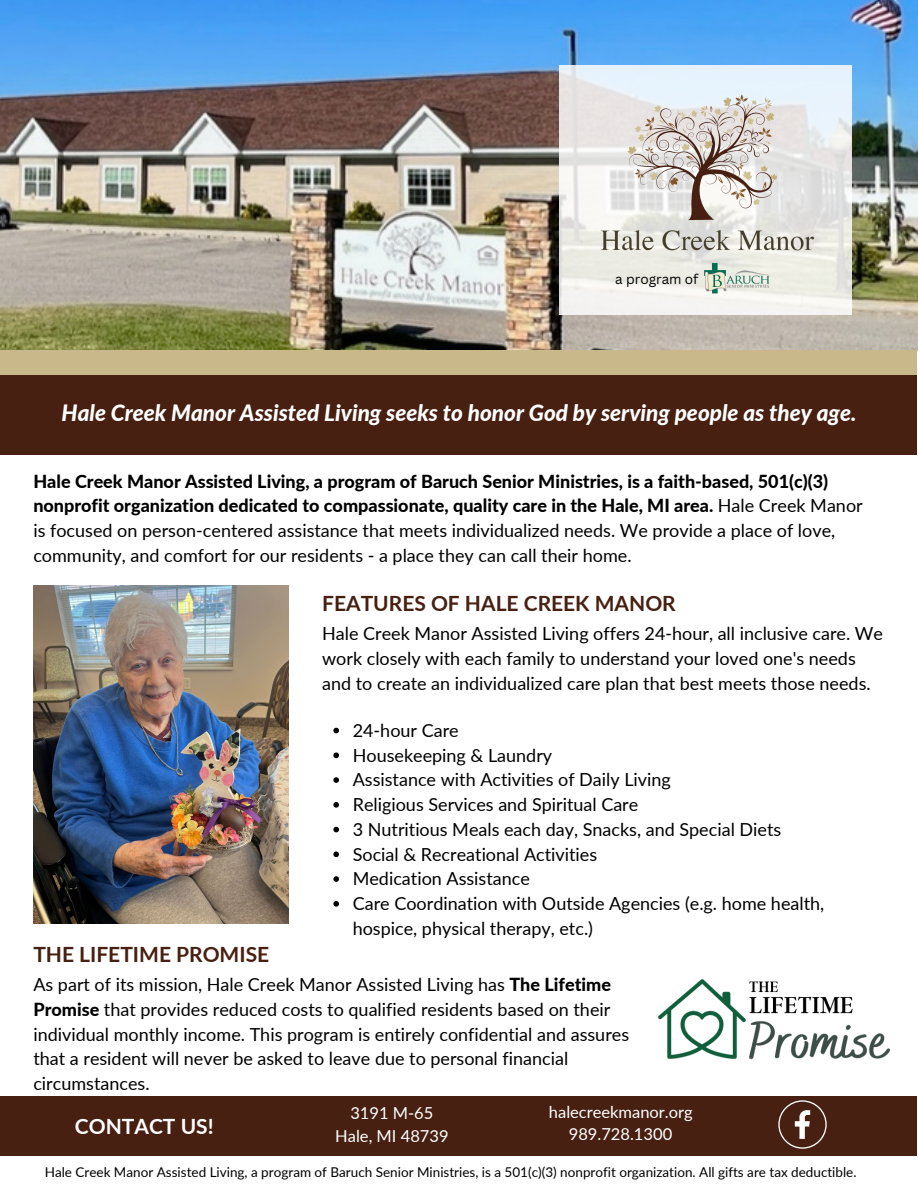
<style>
.page{position:relative;width:918px;height:1188px;background:#fff}
.page>*{position:absolute;margin:0;border:0;box-sizing:border-box;transform-origin:0 0}
.t1{font:italic 800 22.5px "Lato";color:#fff}
.t2{font:700 21px "Lato";color:#472011}
.t3{font:700 21px "Lato";color:#fff}
.t4{font:18px/24.8px "Lato";color:#000}
.t5{font:16.5px/22.5px "Lato";color:#fff;text-align:center}
.t6{font:13.5px "Lato";color:#000}
.t7{font:13.5px "Canva Sans";color:#000}
.s1{font-weight:800}
</style>
<div class="page">
<img style="left:0;top:0;width:918px;height:350px">
<svg style="left:559px;top:65px;width:292px;height:249px"></svg>
<div style="left:0;top:370px;width:917px;height:84px;background:#472011"></div>
<div style="left:0;top:351px;width:917px;height:24px;background:#c9b98a"></div>
<img style="left:657px;top:979px;width:234px;height:81px">
<div style="left:0;top:1096px;width:917px;height:60px;background:#472011"></div>
<svg style="left:778px;top:1100px;width:49px;height:49px"></svg>
<img style="left:704px;top:263px;width:66px;height:31px">
<img style="left:581px;top:87px;width:246px;height:176px">
<img style="left:33px;top:586px;width:256px;height:337px">
<svg style="left:333px;top:728px;width:6px;height:5px"></svg>
<svg style="left:333px;top:753px;width:6px;height:5px"></svg>
<svg style="left:333px;top:777px;width:6px;height:6px"></svg>
<svg style="left:333px;top:802px;width:6px;height:6px"></svg>
<svg style="left:333px;top:827px;width:6px;height:5px"></svg>
<svg style="left:333px;top:852px;width:6px;height:5px"></svg>
<svg style="left:333px;top:876px;width:6px;height:6px"></svg>
<svg style="left:333px;top:901px;width:6px;height:6px"></svg>
<p class="t7" style="left:615px;top:270px;width:85px">a program of</p>
<p class="t1" style="left:62px;top:399px;width:796px">Hale Creek Manor Assisted Living seeks to honor God by serving people as they age.</p>
<p class="t4" style="left:33px;top:468px;width:831px"><span class="s1">Hale Creek Manor Assisted Living, a program of Baruch Senior Ministries, is a faith-based, 501(c)(3) nonprofit organization dedicated to compassionate, quality care in the Hale, MI area.</span> Hale Creek Manor is focused on person-centered assistance that meets individualized needs. We provide a place of love, community, and comfort for our residents - a place they can call their home.</p>
<p class="t2" style="left:322px;top:590px;width:355px">FEATURES OF HALE CREEK MANOR</p>
<p class="t2" style="left:33px;top:942px;width:237px">THE LIFETIME PROMISE</p>
<p class="t4" style="left:322px;top:621px;width:562px">Hale Creek Manor Assisted Living offers 24-hour, all inclusive care. We work closely with each family to understand your loved one's needs and to create an individualized care plan that best meets those needs.</p>
<p class="t4" style="left:353px;top:717px;width:473px">24-hour Care<br>Housekeeping &amp; Laundry<br>Assistance with Activities of Daily Living<br>Religious Services and Spiritual Care<br>3 Nutritious Meals each day, Snacks, and Special Diets Social &amp; Recreational Activities<br>Medication Assistance<br>Care Coordination with Outside Agencies (e.g. home health, hospice, physical therapy, etc.)</p>
<p class="t4" style="left:33px;top:972px;width:597px">As part of its mission, Hale Creek Manor Assisted Living has <span class="s1">The Lifetime Promise</span> that provides reduced costs to qualified residents based on their individual monthly income. This program is entirely confidential and assures that a resident will never be asked to leave due to personal financial circumstances.</p>
<p class="t3" style="left:75px;top:1113px;width:140px">CONTACT US!</p>
<p class="t5" style="left:335px;top:1102px;width:115px">3191 M-65<br>Hale, MI 48739</p>
<p class="t5" style="left:549px;top:1100px;width:145px">halecreekmanor.org</p>
<p class="t5" style="left:569px;top:1122px;width:105px">989.728.1300</p>
<p class="t6" style="left:45px;top:1163px;width:813px">Hale Creek Manor Assisted Living, a program of Baruch Senior Ministries, is a 501(c)(3) nonprofit organization. All gifts are tax deductible.</p>
</div>
